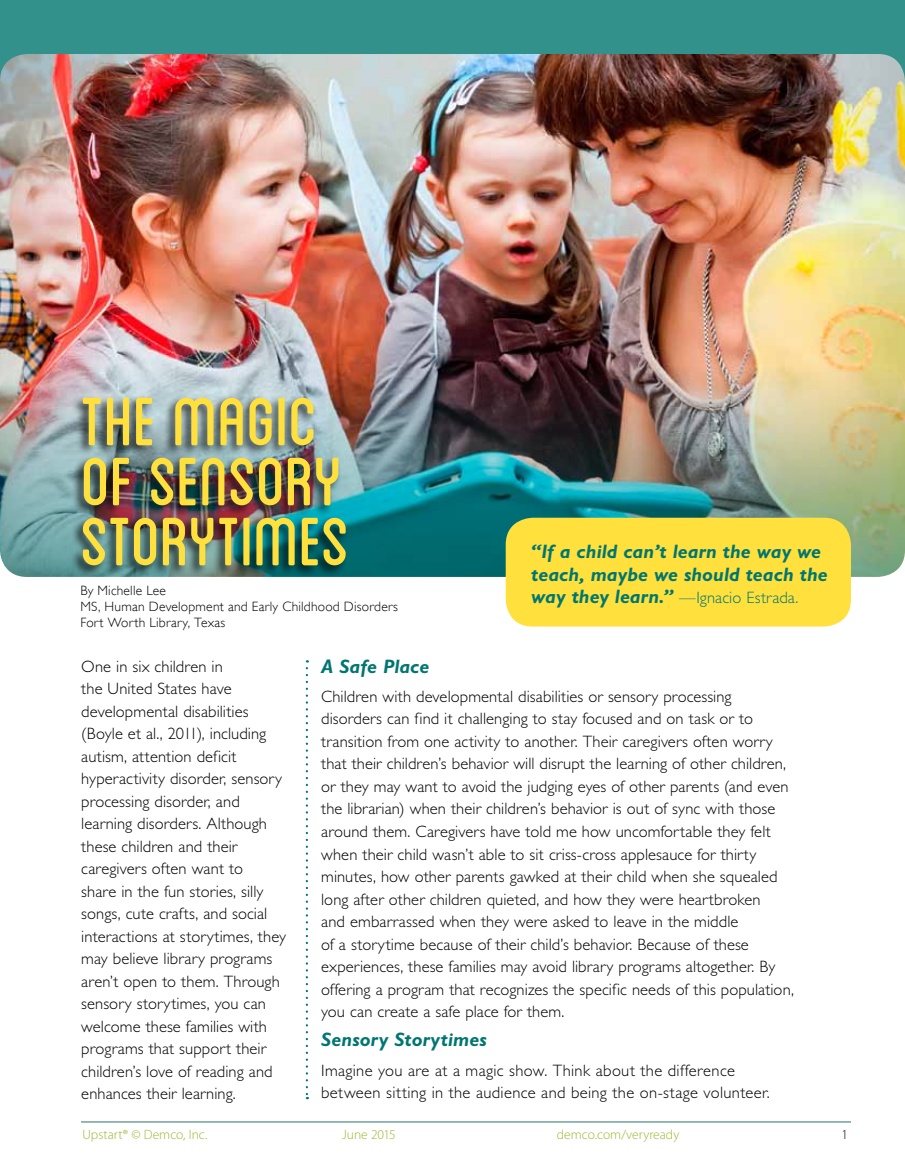
<style>
.page{position:relative;width:905px;height:1175px;background:#fff}
.page>*{position:absolute;margin:0;border:0;box-sizing:border-box;transform-origin:0 0}
.t1{font:96px "Blanch Caps";letter-spacing:-.01em;color:#ffe03d}
.t2{font:italic 700 19.5px/22.5px "Gill Sans Std";letter-spacing:.005em;color:#007670}
.t3{font:300 16.5px/22.5px "Gill Sans Std";letter-spacing:.005em;color:#000}
.t4{font:300 16.5px "Gill Sans Std";letter-spacing:.005em;color:#007670}
.t5{font:300 13.5px/16.2px "Gill Sans";letter-spacing:.015em;color:#000}
.t6{font:300 13.5px "Myriad Pro";color:#9ab72d}
.t7{font:300 13.5px "Myriad Pro";color:#000}
.s1{font-weight:700;font-style:italic;font-size:19.5px}
</style>
<div class="page">
<hr style="left:81px;top:1121px;width:769px;height:1px;background:#277465">
<div style="left:0;top:0;width:904px;height:123px;background:#33918c"></div>
<img style="left:0;top:54px;width:904px;height:523px">
<svg style="left:306px;top:668px;width:2px;height:431px"></svg>
<img style="left:0;top:367px;width:904px;height:210px;border-radius:27px">
<div style="left:505px;top:518px;width:345px;height:108px;background:#ffe03d;border-radius:27px"></div>
<div style="left:70px;top:395px;width:278px;height:182px;background:#000;opacity:.75"></div>
<h1 class="t1" style="left:81px;top:378px;width:238px">The Magic</h1>
<h1 class="t1" style="left:81px;top:438px;width:263px">of Sensory</h1>
<h1 class="t1" style="left:81px;top:498px;width:270px">Storytimes</h1>
<p class="t5" style="left:80px;top:582px;width:319px">By Michelle Lee<br>MS, Human Development and Early Childhood Disorders<br>Fort Worth Library, Texas</p>
<p class="t2" style="left:531px;top:540px;width:298px">“If a child can’t learn the way we teach, maybe we should teach the</p>
<p class="t4" style="left:531px;top:588px;width:269px"><span class="s1">way they learn.”</span> —Ignacio Estrada.</p>
<p class="t3" style="left:81px;top:655px;width:206px">One in six children in<br>the United States have developmental disabilities (Boyle et al., 2011), including autism, attention deficit hyperactivity disorder, sensory processing disorder, and learning disorders. Although these children and their caregivers often want to<br>share in the fun stories, silly songs, cute crafts, and social interactions at storytimes, they may believe library programs aren’t open to them. Through sensory storytimes, you can welcome these families with programs that support their children’s love of reading and enhances their learning.</p>
<p class="t2" style="left:321px;top:655px;width:110px">A Safe Place</p>
<p class="t3" style="left:321px;top:685px;width:474px">Children with developmental disabilities or sensory processing disorders can find it challenging to stay focused and on task or to transition from one activity to another. Their caregivers often worry that their children’s behavior will disrupt the learning of other children, or they may want to avoid the judging eyes of other parents (and even the librarian) when their children’s behavior is out of sync with those around them. Caregivers have told me how uncomfortable they felt when their child wasn’t able to sit criss-cross applesauce for thirty minutes, how other parents gawked at their child when she squealed long after other children quieted, and how they were heartbroken<br>and embarrassed when they were asked to leave in the middle<br>of a storytime because of their child’s behavior. Because of these experiences, these families may avoid library programs altogether. By offering a program that recognizes the specific needs of this population, you can create a safe place for them.</p>
<p class="t2" style="left:321px;top:1028px;width:167px">Sensory Storytimes</p>
<p class="t3" style="left:321px;top:1059px;width:450px">Imagine you are at a magic show. Think about the difference between sitting in the audience and being the on-stage volunteer.</p>
<p class="t6" style="left:82px;top:1126px;width:126px">Upstart® © Demco, Inc.</p>
<p class="t6" style="left:342px;top:1126px;width:55px">June 2015</p>
<p class="t6" style="left:556px;top:1126px;width:124px">demco.com/veryready</p>
<p class="t7" style="left:841px;top:1126px;width:8px">1</p>
</div>
